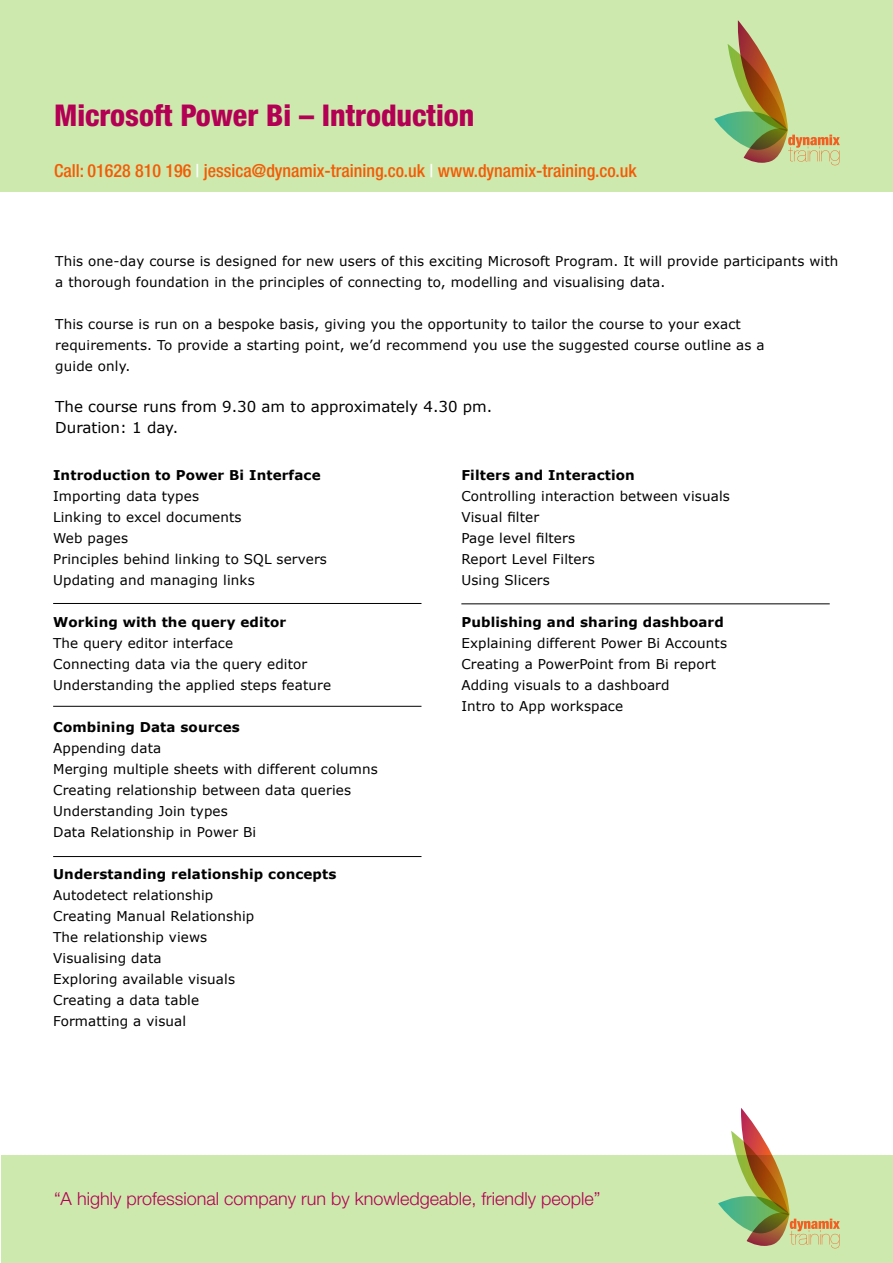
<style>
.page{position:relative;width:893px;height:1263px;background:#fff}
.page>*{position:absolute;margin:0;border:0;box-sizing:border-box;transform-origin:0 0}
.t1{font:800 condensed 30px "Helvetica Neue LT Std";color:#b30054}
.t2{font:500 condensed 18px "Helvetica Neue LT Std";color:#f25c05}
.t3{font:300 18px "Helvetica Neue LT Std";color:#b30054}
.t4{font:15px/21px "Verdana";color:#000}
.t5{font:13.5px/21px "Verdana";letter-spacing:.01em;color:#000}
.t6{font:700 13.5px "Verdana";letter-spacing:.01em;color:#000}
.s1{color:#fff}
</style>
<div class="page">
<div style="left:1px;top:1155px;width:892px;height:108px;background:#cee9ad"></div>
<div style="left:0;top:0;width:893px;height:191px;background:#cee9ad"></div>
<svg style="left:714px;top:20px;width:126px;height:145px"></svg>
<svg style="left:718px;top:1108px;width:122px;height:140px"></svg>
<hr style="left:53px;top:603px;width:368px;height:1px;background:#000">
<hr style="left:53px;top:706px;width:368px;height:1px;background:#000">
<hr style="left:53px;top:856px;width:368px;height:1px;background:#000">
<hr style="left:461px;top:603px;width:369px;height:1px;background:#000">
<h1 class="t1" style="left:54px;top:97px;width:422px">Microsoft Power Bi – Introduction</h1>
<h2 class="t2" style="left:54px;top:160px;width:584px">Call: 01628 810 196 <span class="s1">|</span> jessica@dynamix-training.co.uk <span class="s1">|</span> www.dynamix-training.co.uk</h2>
<p class="t5" style="left:55px;top:250px;width:785px">This one-day course is designed for new users of this exciting Microsoft Program. It will provide participants with a thorough foundation in the principles of connecting to, modelling and visualising data.</p>
<p class="t5" style="left:55px;top:313px;width:711px">This course is run on a bespoke basis, giving you the opportunity to tailor the course to your exact requirements. To provide a starting point, we’d recommend you use the suggested course outline as a guide only.</p>
<p class="t4" style="left:55px;top:397px;width:438px">The course runs from 9.30 am to approximately 4.30 pm.<br>Duration: 1 day.</p>
<p class="t6" style="left:53px;top:467px;width:269px">Introduction to Power Bi Interface</p>
<p class="t5" style="left:53px;top:486px;width:275px">Importing data types<br>Linking to excel documents<br>Web pages<br>Principles behind linking to SQL servers<br>Updating and managing links</p>
<p class="t6" style="left:53px;top:614px;width:235px">Working with the query editor</p>
<p class="t5" style="left:53px;top:633px;width:279px">The query editor interface<br>Connecting data via the query editor<br>Understanding the applied steps feature</p>
<p class="t6" style="left:53px;top:719px;width:188px">Combining Data sources</p>
<p class="t5" style="left:53px;top:738px;width:326px">Appending data<br>Merging multiple sheets with different columns<br>Creating relationship between data queries<br>Understanding Join types<br>Data Relationship in Power Bi</p>
<p class="t6" style="left:53px;top:866px;width:285px">Understanding relationship concepts</p>
<p class="t5" style="left:53px;top:885px;width:203px">Autodetect relationship<br>Creating Manual Relationship<br>The relationship views<br>Visualising data<br>Exploring available visuals<br>Creating a data table<br>Formatting a visual</p>
<p class="t6" style="left:461px;top:466px;width:175px">Filters and Interaction</p>
<p class="t5" style="left:461px;top:486px;width:270px">Controlling interaction between visuals<br>Visual filter<br>Page level filters<br>Report Level Filters<br>Using Slicers</p>
<p class="t6" style="left:461px;top:614px;width:264px">Publishing and sharing dashboard</p>
<p class="t5" style="left:461px;top:633px;width:267px">Explaining different Power Bi Accounts<br>Creating a PowerPoint from Bi report<br>Adding visuals to a dashboard<br>Intro to App workspace</p>
<h2 class="t3" style="left:54px;top:1188px;width:548px">“A highly professional company run by knowledgeable, friendly people”</h2>
</div>
